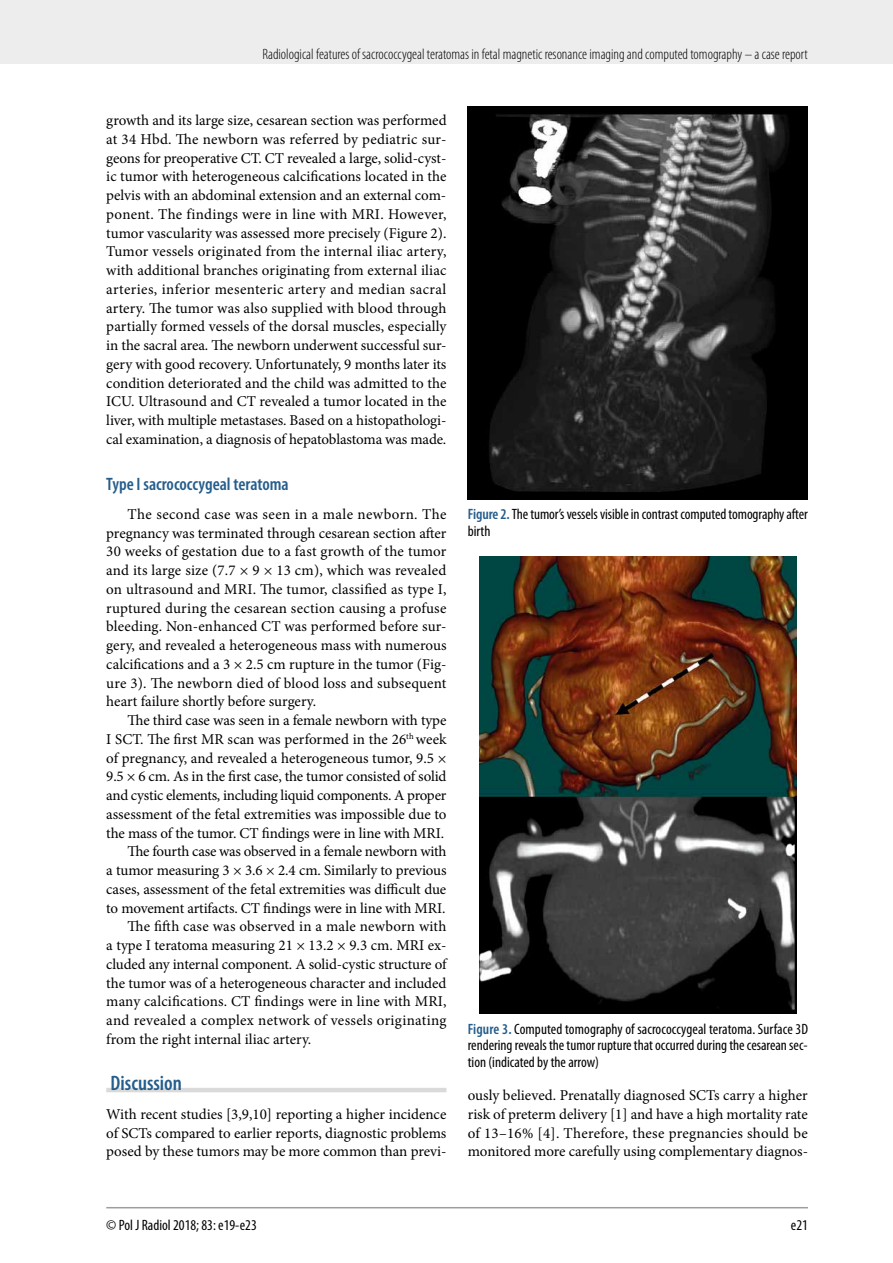
<style>
.page{position:relative;width:893px;height:1263px;background:#fff}
.page>*{position:absolute;margin:0;border:0;box-sizing:border-box;transform-origin:0 0}
.t1{font:600 condensed 21px "Myriad Pro";color:#245d8c}
.t2{font:600 condensed 18px "Myriad Pro";color:#245d8c}
.t3{font:15px/18.8px "Minion Pro";letter-spacing:-.005em;color:#000;text-align:justify}
.t4{font:condensed 15px/16.5px "Myriad Pro";letter-spacing:-.005em;color:#000}
.t5{font:300 condensed 15px "Myriad Pro";color:#000}
.t6{font:15px "Minion Pro";letter-spacing:.02em;color:#000}
.t7{font:15px "Minion Pro";letter-spacing:.015em;color:#000}
.s1{font-weight:600;color:#245d8c}
</style>
<div class="page">
<div style="left:0;top:0;width:893px;height:64px;background:#ededed"></div>
<hr style="left:106px;top:1207px;width:702px;height:1px;background:#9d9d9c">
<hr style="left:106px;top:1088px;width:340px;height:4px;background:#dadada">
<img style="left:468px;top:106px;width:340px;height:394px">
<img style="left:479px;top:557px;width:318px;height:457px">
<p class="t5" style="left:262px;top:45px;width:547px">Radiological features of sacrococcygeal teratomas in fetal magnetic resonance imaging and computed tomography – a case report</p>
<p class="t3" style="left:106px;top:111px;width:342px">growth and its large size, cesarean section was performed at 34 Hbd. The newborn was referred by pediatric sur&shy;geons for preoperative CT. CT revealed a large, solid-cyst&shy;ic tumor with heterogeneous calcifications located in the pelvis with an abdominal extension and an external com&shy;ponent. The findings were in line with MRI. However, tumor vascularity was assessed more precisely (Figure 2).<br>Tumor vessels originated from the internal iliac artery, with additional branches originating from external iliac arteries, inferior mesenteric artery and median sacral artery. The tumor was also supplied with blood through partially formed vessels of the dorsal muscles, especially in the sacral area. The newborn underwent successful sur&shy;gery with good recovery. Unfortunately, 9 months later its condition deteriorated and the child was admitted to the ICU. Ultrasound and CT revealed a tumor located in the liver, with multiple metastases. Based on a histopathologi&shy;cal examination, a diagnosis of hepatoblastoma was made.</p>
<p class="t2" style="left:106px;top:473px;width:184px">Type I sacrococcygeal teratoma</p>
<p class="t3" style="left:106px;top:505px;width:342px;text-indent:21px">The second case was seen in a male newborn. The pregnancy was terminated through cesarean section after 30 weeks of gestation due to a fast growth of the tumor and its large size (7.7 × 9 × 13 cm), which was revealed on ultrasound and MRI. The tumor, classified as type I, ruptured during the cesarean section causing a profuse bleeding. Non-enhanced CT was performed before sur&shy;gery, and revealed a heterogeneous mass with numerous calcifications and a 3 × 2.5 cm rupture in the tumor (Fig&shy;ure 3). The newborn died of blood loss and subsequent heart failure shortly before surgery.</p>
<p class="t3" style="left:128px;top:711px;width:320px">The third case was seen in a female newborn with type</p>
<p class="t3" style="left:106px;top:730px;width:342px">I SCT. The first MR scan was performed in the 26<sup>th</sup> week</p>
<p class="t3" style="left:106px;top:748px;width:342px">of pregnancy, and revealed a heterogeneous tumor, 9.5 ×</p>
<p class="t3" style="left:106px;top:767px;width:342px">9.5 × 6 cm. As in the first case, the tumor consisted of solid</p>
<p class="t3" style="left:106px;top:786px;width:342px">and cystic elements, including liquid components. A proper</p>
<p class="t3" style="left:106px;top:805px;width:342px">assessment of the fetal extremities was impossible due to</p>
<p class="t3" style="left:106px;top:823px;width:339px">the mass of the tumor. CT findings were in line with MRI.</p>
<p class="t3" style="left:128px;top:842px;width:320px">The fourth case was observed in a female newborn with</p>
<p class="t3" style="left:106px;top:861px;width:342px">a tumor measuring 3 × 3.6 × 2.4 cm. Similarly to previous</p>
<p class="t3" style="left:106px;top:880px;width:342px">cases, assessment of the fetal extremities was difficult due</p>
<p class="t3" style="left:106px;top:898px;width:341px">to movement artifacts. CT findings were in line with MRI.</p>
<p class="t7" style="left:128px;top:916px;width:320px">The fifth case was observed in a male newborn with</p>
<p class="t3" style="left:106px;top:936px;width:342px">a type I teratoma measuring 21 × 13.2 × 9.3 cm. MRI ex-</p>
<p class="t3" style="left:106px;top:955px;width:342px">cluded any internal component. A solid-cystic structure of</p>
<p class="t3" style="left:106px;top:973px;width:342px">the tumor was of a heterogeneous character and included</p>
<p class="t3" style="left:106px;top:992px;width:342px">many calcifications. CT findings were in line with MRI,</p>
<p class="t6" style="left:106px;top:1010px;width:342px">and revealed a complex network of vessels originating</p>
<p class="t3" style="left:106px;top:1030px;width:207px">from the right internal iliac artery.</p>
<h1 class="t1" style="left:111px;top:1070px;width:73px">Discussion</h1>
<p class="t3" style="left:106px;top:1105px;width:342px">With recent studies [3,9,10] reporting a higher incidence of SCTs compared to earlier reports, diagnostic problems posed by these tumors may be more common than previ-</p>
<p class="t4" style="left:468px;top:506px;width:342px"><span class="s1">Figure 2.</span> The tumor’s vessels visible in contrast computed tomography after birth</p>
<p class="t4" style="left:468px;top:1020px;width:342px;text-align:justify"><span class="s1">Figure 3.</span> Computed tomography of sacrococcygeal teratoma. Surface 3D rendering reveals the tumor rupture that occurred during the cesarean sec&shy;tion (indicated by the arrow)</p>
<p class="t3" style="left:468px;top:1086px;width:342px">ously believed. Prenatally diagnosed SCTs carry a higher risk of preterm delivery [1] and have a high mortality rate of 13–16% [4]. Therefore, these pregnancies should be monitored more carefully using complementary diagnos-</p>
<p class="t4" style="left:106px;top:1216px;width:152px">© Pol J Radiol 2018; 83: e19-e23</p>
<p class="t4" style="left:791px;top:1216px;width:18px">e21</p>
</div>
